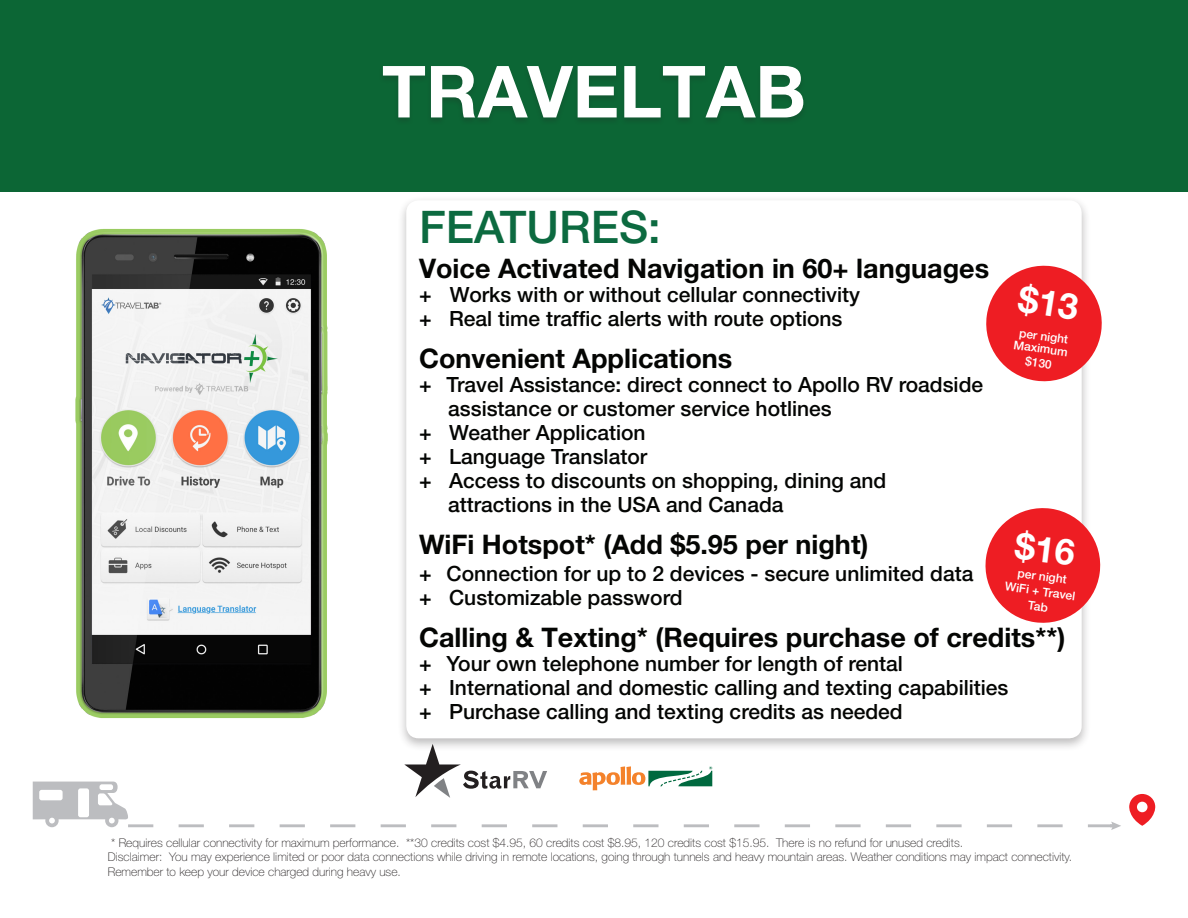
<style>
.page{position:relative;width:1188px;height:918px;background:#fff}
.page>*{position:absolute;margin:0;border:0;box-sizing:border-box;transform-origin:0 0}
.A{font:700 72px "Helvetica Neue LT Pro";color:#fff}
._1{font:500 45px "Helvetica Neue LT Pro";color:#0c6a40}
._1-2{font:700 27px "Helvetica Neue LT Pro";color:#040503}
._1-3{font:500 21px/24px "Helvetica Neue LT Pro";color:#040503}
.t1{font:100 12px/14.4px "Helvetica Neue LT Pro";color:#231f20}
.J{font:500 12px/15px "Helvetica Neue LT Pro";color:#fff;text-align:center}
</style>
<div class="page">
<div style="left:0;top:0;width:1188px;height:191px;background:#0c6635"></div>
<div style="left:378px;top:66px;width:430px;height:60px;background:#0d6133"></div>
<svg style="left:1129px;top:794px;width:27px;height:32px"></svg>
<div style="left:1137px;top:802px;width:11px;height:10px;background:#fff;border-radius:50%"></div>
<img style="left:75px;top:228px;width:253px;height:491px">
<div style="left:397px;top:195px;width:694px;height:556px;background:#231f20;opacity:.3"></div>
<div style="left:406px;top:200px;width:676px;height:538px;background:#fff;border-radius:12px"></div>
<svg style="left:33px;top:744px;width:1088px;height:86px"></svg>
<svg style="left:986px;top:262px;width:116px;height:123px"></svg>
<svg style="left:985px;top:504px;width:116px;height:123px"></svg>
<p class="A" style="left:382px;top:47px;width:426px">TRAVELTAB</p>
<p class="_1" style="left:419px;top:200px;width:243px">FEATURES:</p>
<p class="_1-2" style="left:419px;top:252px;width:572px">Voice Activated Navigation in 60+ languages</p>
<p class="_1-3" style="left:419px;top:283px;width:442px">+ Works with or without cellular connectivity + Real time traffic alerts with route options</p>
<p class="_1-2" style="left:419px;top:342px;width:315px">Convenient Applications</p>
<p class="_1-3" style="left:419px;top:373px;width:566px">+ Travel Assistance: direct connect to Apollo RV roadside</p>
<p class="_1-3" style="left:448px;top:397px;width:385px">assistance or customer service hotlines</p>
<p class="_1-3" style="left:419px;top:421px;width:228px">+ Weather Application</p>
<p class="_1-3" style="left:419px;top:445px;width:230px">+ Language Translator</p>
<p class="_1-3" style="left:419px;top:469px;width:469px">+ Access to discounts on shopping, dining and</p>
<p class="_1-3" style="left:448px;top:493px;width:337px">attractions in the USA and Canada</p>
<p class="_1-2" style="left:419px;top:528px;width:451px">WiFi Hotspot* (Add $5.95 per night)</p>
<p class="_1-3" style="left:419px;top:562px;width:556px">+ Connection for up to 2 devices - secure unlimited data + Customizable password</p>
<p class="_1-2" style="left:419px;top:621px;width:648px">Calling &amp; Texting* (Requires purchase of credits**)</p>
<p class="_1-3" style="left:419px;top:652px;width:591px">+ Your own telephone number for length of rental<br>+ International and domestic calling and texting capabilities + Purchase calling and texting credits as needed</p>
<p class="J" style="left:1020px;top:325px;width:51px;rotate:8deg">per night</p>
<p class="J" style="left:1015px;top:337px;width:56px;rotate:8deg">Maximum $130</p>
<p class="J" style="left:1008px;top:564px;width:72px;rotate:8deg">per night<br>WiFi + Travel<br>Tab</p>
<p class="t1" style="left:108px;top:836px;width:966px">* Requires cellular connectivity for maximum performance. **30 credits cost $4.95, 60 credits cost $8.95, 120 credits cost $15.95. There is no refund for unused credits.<br>Disclaimer: You may experience limited or poor data connections while driving in remote locations, going through tunnels and heavy mountain areas. Weather conditions may impact connectivity.<br>Remember to keep your device charged during heavy use.</p>
</div>
